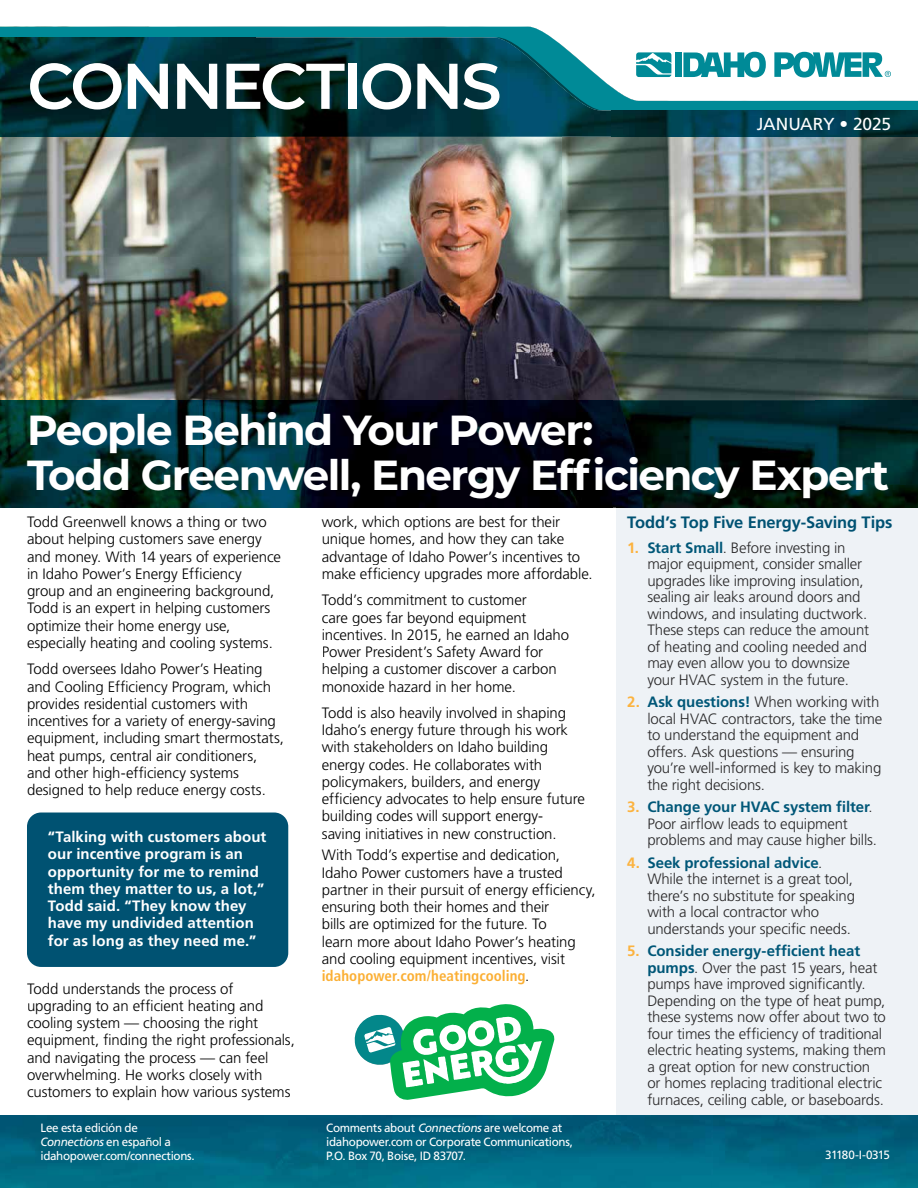
<style>
.page{position:relative;width:918px;height:1188px;background:#fff}
.page>*{position:absolute;margin:0;border:0;box-sizing:border-box;transform-origin:0 0}
.t1{font:600 64.5px "Montserrat";letter-spacing:-.045em;color:#fff}
.t2{font:700 42px/45px "Montserrat";letter-spacing:-.035em;color:#fff}
.t3{font:17.4px "Frutiger LT Std";letter-spacing:-.01em;color:#fff}
.t4{font:700 16.5px "Frutiger LT Std";letter-spacing:-.01em;color:#005273}
.t5{font:300 15px/17.2px "Frutiger LT Std";letter-spacing:-.005em;color:#000}
.t6{font:300 15px/16.5px "Frutiger LT Std";letter-spacing:-.01em;color:#292829}
.t7{font:700 15px/17.2px "Frutiger LT Std";letter-spacing:.005em;color:#fff}
.t8{font:12px/13.8px "Frutiger LT Std";letter-spacing:-.03em;color:#fff}
.t9{font:12px "Frutiger LT Std";letter-spacing:-.06em;color:#fff}
.s1{font-style:italic}
.s2{font-weight:700;font-stretch:condensed;color:#fbaf34}
.s3{font-weight:700;color:#fcb33f}
.s4{font-weight:700;color:#005778}
</style>
<div class="page">
<div style="left:616px;top:508px;width:302px;height:607px;background:#eef2f6"></div>
<img style="left:0;top:1115px;width:918px;height:73px">
<img style="left:0;top:110px;width:510px;height:27px">
<img style="left:561px;top:137px;width:306px;height:216px">
<img style="left:867px;top:137px;width:51px;height:263px">
<img style="left:0;top:137px;width:459px;height:263px">
<img style="left:459px;top:137px;width:102px;height:216px">
<img style="left:459px;top:353px;width:408px;height:47px">
<svg style="left:0;top:26px;width:531px;height:1px"></svg>
<svg style="left:0;top:27px;width:918px;height:83px"></svg>
<img style="left:510px;top:43px;width:102px;height:94px">
<img style="left:612px;top:110px;width:306px;height:27px">
<svg style="left:495px;top:37px;width:107px;height:73px;background:#237b8c"></svg>
<img style="left:0;top:400px;width:816px;height:108px">
<img style="left:816px;top:400px;width:102px;height:85px">
<img style="left:616px;top:485px;width:302px;height:23px">
<div style="left:675px;top:52px;width:6px;height:25px;background:#008a97"></div>
<svg style="left:683px;top:52px;width:83px;height:25px"></svg>
<svg style="left:636px;top:52px;width:35px;height:25px"></svg>
<svg style="left:774px;top:52px;width:117px;height:26px"></svg>
<div style="left:27px;top:813px;width:261px;height:154px;background:#005272;border-radius:14px"></div>
<svg style="left:354px;top:1004px;width:201px;height:96px"></svg>
<h1 class="t1" style="left:27px;top:40px;width:476px">CONNECTIONS</h1>
<p class="t3" style="left:757px;top:114px;width:136px">JANUARY • 2025</p>
<h2 class="t2" style="left:27px;top:406px;width:863px">People Behind Your Power:<br>Todd Greenwell, Energy Efficiency Expert</h2>
<p class="t5" style="left:27px;top:514px;width:256px">Todd Greenwell knows a thing or two about helping customers save energy and money. With 14 years of experience in Idaho Power’s Energy Efficiency group and an engineering background, Todd is an expert in helping customers optimize their home energy use, especially heating and cooling systems.</p>
<p class="t5" style="left:27px;top:661px;width:258px">Todd oversees Idaho Power’s Heating and Cooling Efficiency Program, which provides residential customers with incentives for a variety of energy-saving equipment, including smart thermostats, heat pumps, central air conditioners, and other high-efficiency systems designed to help reduce energy costs.</p>
<p class="t7" style="left:48px;top:828px;width:220px">“Talking with customers about our incentive program is an opportunity for me to remind them they matter to us, a lot,”<br>Todd said. “They know they have my undivided attention for as long as they need me.”</p>
<p class="t5" style="left:27px;top:980px;width:269px">Todd understands the process of upgrading to an efficient heating and cooling system — choosing the right equipment, finding the right professionals, and navigating the process — can feel overwhelming. He works closely with customers to explain how various systems</p>
<p class="t8" style="left:41px;top:1121px;width:156px">Lee esta edición de<br><span class="s1">Connections</span> en español a idahopower.com/connections.</p>
<p class="t5" style="left:322px;top:514px;width:272px">work, which options are best for their unique homes, and how they can take advantage of Idaho Power’s incentives to make efficiency upgrades more affordable.</p>
<p class="t5" style="left:322px;top:592px;width:249px">Todd’s commitment to customer<br>care goes far beyond equipment incentives. In 2015, he earned an Idaho Power President’s Safety Award for helping a customer discover a carbon monoxide hazard in her home.</p>
<p class="t5" style="left:322px;top:704px;width:265px">Todd is also heavily involved in shaping Idaho’s energy future through his work with stakeholders on Idaho building energy codes. He collaborates with policymakers, builders, and energy efficiency advocates to help ensure future building codes will support energy&shy;saving initiatives in new construction.</p>
<p class="t5" style="left:322px;top:847px;width:275px">With Todd’s expertise and dedication, Idaho Power customers have a trusted partner in their pursuit of energy efficiency, ensuring both their homes and their<br>bills are optimized for the future. To<br>learn more about Idaho Power’s heating and cooling equipment incentives, visit <span class="s2">idahopower.com/heatingcooling</span>.</p>
<p class="t8" style="left:326px;top:1121px;width:248px">Comments about <span class="s1">Connections</span>are welcome at idahopower.com or Corporate Communications,<br>P.O. Box 70, Boise, ID 83707.</p>
<p class="t4" style="left:627px;top:513px;width:267px">Todd’s Top Five Energy-Saving Tips</p>
<p class="t6" style="left:647px;top:540px;width:223px;text-indent:-20px"><span class="s3">1.</span> <span class="s4">Start Small</span>. Before investing in major equipment, consider smaller upgrades like improving insulation, sealing air leaks around doors and windows, and insulating ductwork.<br>These steps can reduce the amount of heating and cooling needed and may even allow you to downsize your HVAC system in the future.</p>
<p class="t6" style="left:647px;top:694px;width:237px;text-indent:-20px"><span class="s3">2.</span> <span class="s4">Ask questions!</span> When working with local HVAC contractors, take the time to understand the equipment and offers. Ask questions — ensuring you’re well-informed is key to making the right decisions.</p>
<p class="t6" style="left:647px;top:799px;width:231px;text-indent:-20px"><span class="s3">3.</span> <span class="s4">Change your HVAC system filter</span>.<br>Poor airflow leads to equipment problems and may cause higher bills.</p>
<p class="t6" style="left:647px;top:855px;width:209px;text-indent:-20px"><span class="s3">4.</span> <span class="s4">Seek professional advice</span>.<br>While the internet is a great tool, there’s no substitute for speaking with a local contractor who understands your specific needs.</p>
<p class="t6" style="left:647px;top:943px;width:240px;text-indent:-20px"><span class="s3">5.</span> <span class="s4">Consider energy-efficient heat pumps</span>. Over the past 15 years, heat pumps have improved significantly.<br>Depending on the type of heat pump, these systems now offer about two to four times the efficiency of traditional electric heating systems, making them a great option for new construction or homes replacing traditional electric furnaces, ceiling cable, or baseboards.</p>
<p class="t9" style="left:825px;top:1148px;width:66px">31180-I-0315</p>
</div>
